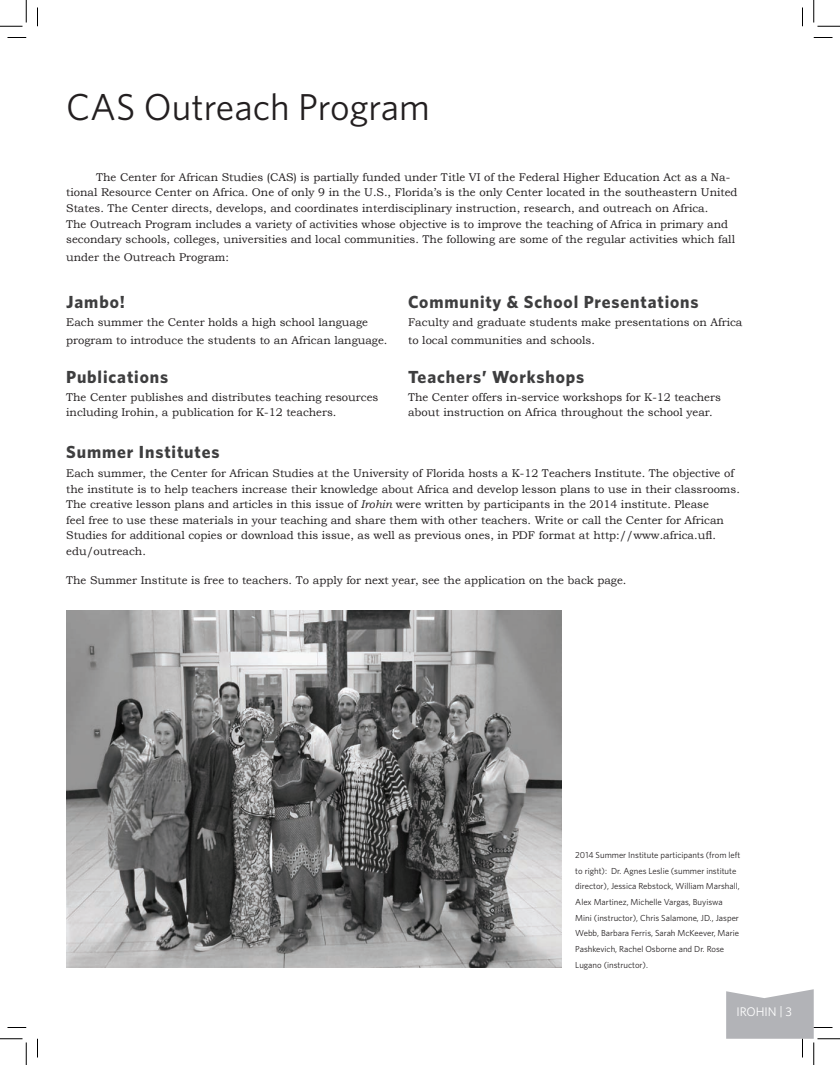
<style>
.page{position:relative;width:840px;height:1065px;background:#fff}
.page>*{position:absolute;margin:0;border:0;box-sizing:border-box;transform-origin:0 0}
.t1{font:37.5px "Whitney";color:#231f20}
.t2{font:700 17.5px "Whitney";letter-spacing:.05em;color:#3e3e3f}
.t3{font:12.5px "Whitney";letter-spacing:-.005em;color:#fff}
.t4{font:11.25px/15.6px "Bookman Old Style";color:#231f20}
.t5{font:8.75px/15.6px "Whitney";color:#231f20}
.s1{font-style:italic}
</style>
<div class="page">
<img style="left:66px;top:610px;width:495px;height:358px">
<svg style="left:8px;top:37px;width:18px;height:1px"></svg>
<svg style="left:814px;top:37px;width:18px;height:1px"></svg>
<svg style="left:8px;top:1027px;width:18px;height:1px"></svg>
<svg style="left:37px;top:8px;width:1px;height:18px"></svg>
<svg style="left:37px;top:1039px;width:1px;height:19px"></svg>
<svg style="left:802px;top:8px;width:1px;height:18px"></svg>
<svg style="left:0;top:0;width:27px;height:27px"></svg>
<svg style="left:0;top:1039px;width:27px;height:26px"></svg>
<svg style="left:814px;top:0;width:26px;height:27px"></svg>
<svg style="left:726px;top:989px;width:114px;height:76px"></svg>
<h1 class="t1" style="left:66px;top:85px;width:365px">CAS Outreach Program</h1>
<p class="t4" style="left:66px;top:169px;width:673px;text-indent:30px">The Center for African Studies (CAS) is partially funded under Title VI of the Federal Higher Education Act as a Na&shy;tional Resource Center on Africa. One of only 9 in the U.S., Florida’s is the only Center located in the southeastern United States. The Center directs, develops, and coordinates interdisciplinary instruction, research, and outreach on Africa.<br>The Outreach Program includes a variety of activities whose objective is to improve the teaching of Africa in primary and secondary schools, colleges, universities and local communities. The following are some of the regular activities which fall</p>
<p class="t4" style="left:66px;top:249px;width:164px">under the Outreach Program:</p>
<h2 class="t2" style="left:66px;top:291px;width:60px">Jambo!</h2>
<p class="t4" style="left:66px;top:313px;width:323px;line-height:18px">Each summer the Center holds a high school language program to introduce the students to an African language.</p>
<h2 class="t2" style="left:66px;top:366px;width:103px">Publications</h2>
<p class="t4" style="left:66px;top:390px;width:314px;line-height:15px">The Center publishes and distributes teaching resources including Irohin, a publication for K-12 teachers.</p>
<h2 class="t2" style="left:408px;top:291px;width:292px">Community &amp; School Presentations</h2>
<p class="t4" style="left:408px;top:313px;width:336px;line-height:18px">Faculty and graduate students make presentations on Africa to local communities and schools.</p>
<h2 class="t2" style="left:408px;top:366px;width:178px">Teachers’ Workshops</h2>
<p class="t4" style="left:408px;top:390px;width:314px;line-height:15px">The Center offers in-service workshops for K-12 teachers about instruction on Africa throughout the school year.</p>
<h2 class="t2" style="left:66px;top:441px;width:155px">Summer Institutes</h2>
<p class="t4" style="left:66px;top:465px;width:675px">Each summer, the Center for African Studies at the University of Florida hosts a K-12 Teachers Institute. The objective of the institute is to help teachers increase their knowledge about Africa and develop lesson plans to use in their classrooms.<br>The creative lesson plans and articles in this issue of <span class="s1">Irohin</span> were written by participants in the 2014 institute. Please<br>feel free to use these materials in your teaching and share them with other teachers. Write or call the Center for African Studies for additional copies or download this issue, as well as previous ones, in PDF format at http://www.africa.ufl. edu/outreach.</p>
<p class="t4" style="left:66px;top:573px;width:562px">The Summer Institute is free to teachers. To apply for next year, see the application on the back page.</p>
<p class="t5" style="left:575px;top:847px;width:167px">2014 Summer Institute participants (from left to right): Dr. Agnes Leslie (summer institute director), Jessica Rebstock, William Marshall, Alex Martinez, Michelle Vargas, Buyiswa Mini (instructor), Chris Salamone, JD., Jasper Webb, Barbara Ferris, Sarah McKeever, Marie Pashkevich, Rachel Osborne and Dr. Rose Lugano (instructor).</p>
<p class="t3" style="left:737px;top:1005px;width:57px">IROHIN | 3</p>
</div>
